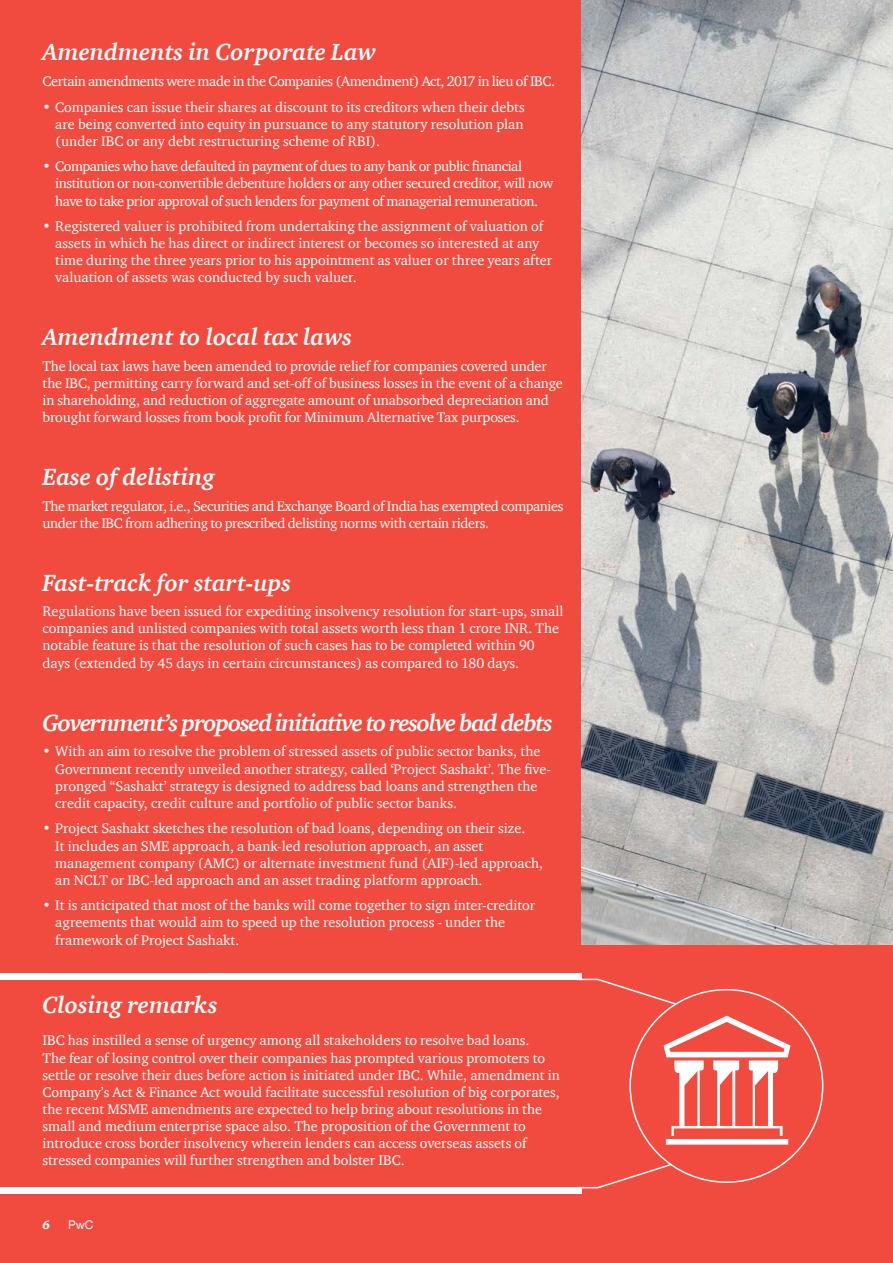
<style>
.page{position:relative;width:893px;height:1263px;background:#f04b3e}
.page>*{position:absolute;margin:0;border:0;box-sizing:border-box;transform-origin:0 0}
.t1{font:italic 700 24px "ITC Charter Com";color:#fff}
.t2{font:italic 700 24px "ITC Charter Com";letter-spacing:-.05em;color:#fff}
.t3{font:14.25px/17.1px "ITC Charter Com";color:#fff}
.t4{font:14.25px/17.1px "ITC Charter Com";letter-spacing:-.03em;color:#fff}
.t5{font:12px "Helvetica Neue";color:#fff}
.t6{font:italic 900 12px "ITC Charter Com";color:#fff}
</style>
<div class="page">
<div style="left:0;top:974px;width:581px;height:6px;background:#fff"></div>
<div style="left:0;top:1187px;width:581px;height:6px;background:#fff"></div>
<img style="left:581px;top:0;width:312px;height:945px">
<svg style="left:577px;top:1156px;width:118px;height:33px"></svg>
<div style="left:630px;top:990px;width:193px;height:192px;background:#f04b3e;border-radius:50%"></div>
<svg style="left:577px;top:978px;width:213px;height:166px"></svg>
<h1 class="t1" style="left:43px;top:38px;width:335px">Amendments in Corporate Law</h1>
<p class="t4" style="left:43px;top:72px;width:514px">Certain amendments were made in the Companies (Amendment) Act, 2017 in lieu of IBC.</p>
<p class="t3" style="left:55px;top:98px;width:471px;text-align:justify;text-indent:-13px">• Companies can issue their shares at discount to its creditors when their debts are being converted into equity in pursuance to any statutory resolution plan (under IBC or any debt restructuring scheme of RBI).</p>
<p class="t4" style="left:55px;top:158px;width:500px;text-indent:-13px">• Companies who have defaulted in payment of dues to any bank or public financial institution or non-convertible debenture holders or any other secured creditor, will now have to take prior approval of such lenders for payment of managerial remuneration.</p>
<p class="t3" style="left:55px;top:218px;width:498px;text-indent:-13px">• Registered valuer is prohibited from undertaking the assignment of valuation of assets in which he has direct or indirect interest or becomes so interested at any time during the three years prior to his appointment as valuer or three years after valuation of assets was conducted by such valuer.</p>
<h1 class="t1" style="left:43px;top:322px;width:311px">Amendment to local tax laws</h1>
<p class="t3" style="left:43px;top:357px;width:522px">The local tax laws have been amended to provide relief for companies covered under the IBC, permitting carry forward and set-off of business losses in the event of a change in shareholding, and reduction of aggregate amount of unabsorbed depreciation and brought forward losses from book profit for Minimum Alternative Tax purposes.</p>
<h1 class="t1" style="left:43px;top:462px;width:174px">Ease of delisting</h1>
<p class="t4" style="left:43px;top:497px;width:522px">The market regulator, i.e., Securities and Exchange Board of India has exempted companies under the IBC from adhering to prescribed delisting norms with certain riders.</p>
<h1 class="t1" style="left:43px;top:568px;width:250px">Fast-track for start-ups</h1>
<p class="t3" style="left:43px;top:603px;width:522px">Regulations have been issued for expediting insolvency resolution for start-ups, small companies and unlisted companies with total assets worth less than 1 crore INR. The notable feature is that the resolution of such cases has to be completed within 90 days (extended by 45 days in certain circumstances) as compared to 180 days.</p>
<h1 class="t2" style="left:43px;top:708px;width:512px">Government’s proposed initiative to resolve bad debts</h1>
<p class="t3" style="left:55px;top:743px;width:497px;text-indent:-13px">• With an aim to resolve the problem of stressed assets of public sector banks, the Government recently unveiled another strategy, called ‘Project Sashakt’. The five&shy;pronged ‘‘Sashakt’ strategy is designed to address bad loans and strengthen the credit capacity, credit culture and portfolio of public sector banks.</p>
<p class="t3" style="left:55px;top:820px;width:489px;text-indent:-13px">• Project Sashakt sketches the resolution of bad loans, depending on their size.<br>It includes an SME approach, a bank-led resolution approach, an asset management company (AMC) or alternate investment fund (AIF)-led approach, an NCLT or IBC-led approach and an asset trading platform approach.</p>
<p class="t3" style="left:55px;top:897px;width:481px;text-indent:-13px">• It is anticipated that most of the banks will come together to sign inter-creditor agreements that would aim to speed up the resolution process - under the framework of Project Sashakt.</p>
<h1 class="t1" style="left:43px;top:990px;width:177px">Closing remarks</h1>
<p class="t3" style="left:43px;top:1032px;width:519px">IBC has instilled a sense of urgency among all stakeholders to resolve bad loans.<br>The fear of losing control over their companies has prompted various promoters to settle or resolve their dues before action is initiated under IBC. While, amendment in Company’s Act &amp; Finance Act would facilitate successful resolution of big corporates, the recent MSME amendments are expected to help bring about resolutions in the small and medium enterprise space also. The proposition of the Government to introduce cross border insolvency wherein lenders can access overseas assets of stressed companies will further strengthen and bolster IBC.</p>
<p class="t6" style="left:43px;top:1217px;width:9px">6</p>
<p class="t5" style="left:68px;top:1217px;width:27px">PwC</p>
</div>
